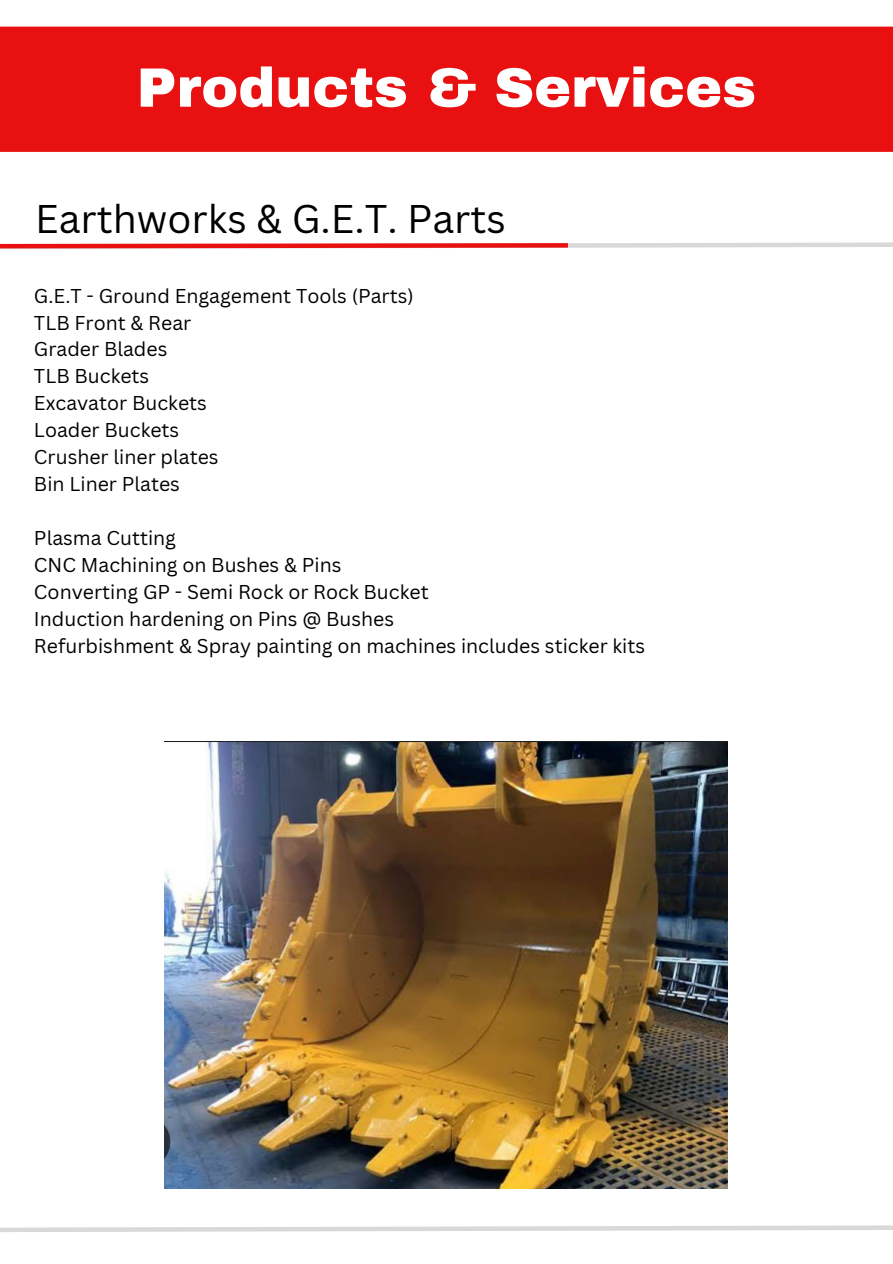
<style>
.page{position:relative;width:893px;height:1264px;background:#fff}
.page>*{position:absolute;margin:0;border:0;box-sizing:border-box;transform-origin:0 0}
.t1{font:900 55.5px "Archivo";color:#fff}
.t2{font:39px "Canva Sans";color:#000}
.t3{font:19.5px "Canva Sans";color:#000}
</style>
<div class="page">
<div style="left:0;top:27px;width:892px;height:125px;background:#e81010"></div>
<svg style="left:0;top:1225px;width:892px;height:7px"></svg>
<svg style="left:0;top:242px;width:892px;height:7px"></svg>
<img style="left:165px;top:741px;width:562px;height:446px">
<p class="t1" style="left:137px;top:58px;width:621px">Products &amp; Services</p>
<p class="t2" style="left:35px;top:191px;width:472px">Earthworks &amp; G.E.T. Parts</p>
<p class="t3" style="left:34px;top:282px;width:381px">G.E.T - Ground Engagement Tools (Parts)</p>
<p class="t3" style="left:34px;top:309px;width:159px">TLB Front &amp; Rear</p>
<p class="t3" style="left:34px;top:335px;width:135px">Grader Blades</p>
<p class="t3" style="left:34px;top:362px;width:117px">TLB Buckets</p>
<p class="t3" style="left:34px;top:389px;width:174px">Excavator Buckets</p>
<p class="t3" style="left:34px;top:416px;width:147px">Loader Buckets</p>
<p class="t3" style="left:34px;top:443px;width:186px">Crusher liner plates</p>
<p class="t3" style="left:34px;top:470px;width:147px">Bin Liner Plates</p>
<p class="t3" style="left:34px;top:524px;width:143px">Plasma Cutting</p>
<p class="t3" style="left:34px;top:551px;width:309px">CNC Machining on Bushes &amp; Pins</p>
<p class="t3" style="left:34px;top:578px;width:396px">Converting GP - Semi Rock or Rock Bucket</p>
<p class="t3" style="left:34px;top:605px;width:361px">Induction hardening on Pins @ Bushes</p>
<p class="t3" style="left:34px;top:632px;width:612px">Refurbishment &amp; Spray painting on machines includes sticker kits</p>
</div>
